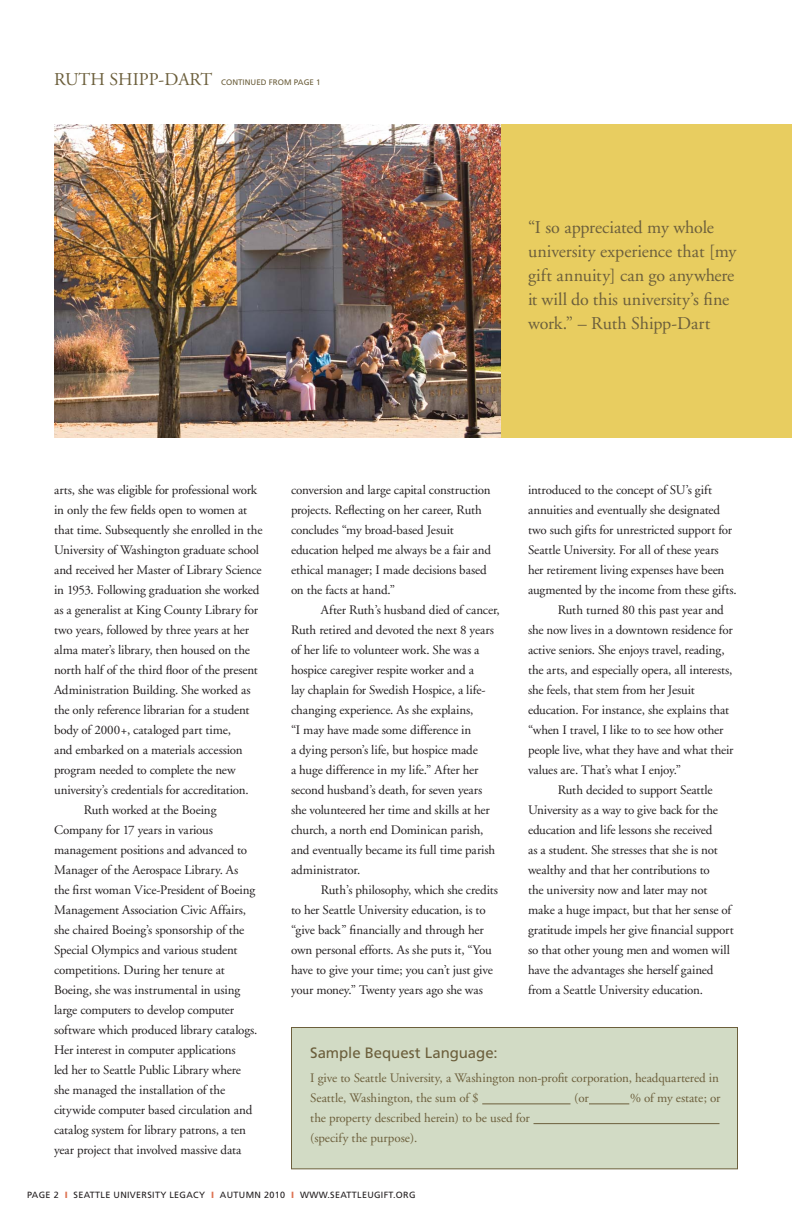
<style>
.page{position:relative;width:792px;height:1224px;background:#fff}
.page>*{position:absolute;margin:0;border:0;box-sizing:border-box;transform-origin:0 0}
.t1{font:18px/24px "Adobe Garamond";color:#6c5f3c}
.t2{font:15px "Frutiger";letter-spacing:-.005em;color:#6c5f3c}
.t3{font:13px/20px "Adobe Garamond";letter-spacing:-.01em;color:#231f20}
.t4{font:13px/20px "Adobe Garamond";letter-spacing:-.005em;color:#6c5f3c}
.t5{font:9px "Frutiger";letter-spacing:.035em;color:#231f20}
.t6{font:8px "Frutiger";color:#6c5f3c}
.s1{font-weight:900;color:#de7656}
</style>
<div class="page">
<div style="left:501px;top:124px;width:291px;height:313px;background:#e8cd60"></div>
<img style="left:54px;top:124px;width:447px;height:313px">
<div style="left:292px;top:1028px;width:446px;height:141px;background:#d2dbc5"></div>
<div style="left:291px;top:1027px;width:447px;height:142px;border:1px solid #6c5f3c"></div>
<hr style="left:482px;top:1104px;width:88px;height:1px;background:#6c5f3c">
<hr style="left:534px;top:1123px;width:186px;height:1px;background:#6c5f3c">
<hr style="left:589px;top:1104px;width:40px;height:1px;background:#6c5f3c">
<h1 class="t1" style="left:54px;top:69px;width:160px">RUTH SHIPP-DART</h1>
<p class="t6" style="left:221px;top:79px;width:101px">CONTINUED FROM PAGE 1</p>
<h1 class="t1" style="left:528px;top:217px;width:210px">“I so appreciated my whole university experience that [my gift annuity] can go anywhere it will do this university’s fine work.” – Ruth Shipp-Dart</h1>
<p class="t3" style="left:54px;top:481px;width:205px">arts, she was eligible for professional work</p>
<p class="t3" style="left:54px;top:501px;width:195px">in only the few fields open to women at</p>
<p class="t3" style="left:54px;top:521px;width:210px">that time. Subsequently she enrolled in the</p>
<p class="t3" style="left:54px;top:541px;width:207px">University of Washington graduate school</p>
<p class="t3" style="left:54px;top:561px;width:209px">and received her Master of Library Science</p>
<p class="t3" style="left:54px;top:581px;width:207px">in 1953. Following graduation she worked</p>
<p class="t3" style="left:54px;top:601px;width:206px">as a generalist at King County Library for</p>
<p class="t3" style="left:54px;top:621px;width:197px">two years, followed by three years at her</p>
<p class="t3" style="left:54px;top:641px;width:197px">alma mater’s library, then housed on the</p>
<p class="t3" style="left:54px;top:661px;width:205px">north half of the third floor of the present</p>
<p class="t3" style="left:54px;top:681px;width:198px">Administration Building. She worked as</p>
<p class="t3" style="left:54px;top:701px;width:197px">the only reference librarian for a student</p>
<p class="t3" style="left:54px;top:721px;width:179px">body of 2000+, cataloged part time,</p>
<p class="t3" style="left:54px;top:741px;width:190px">and embarked on a materials accession</p>
<p class="t3" style="left:54px;top:761px;width:183px">program needed to complete the new</p>
<p class="t3" style="left:54px;top:781px;width:196px">university’s credentials for accreditation.</p>
<p class="t3" style="left:84px;top:801px;width:134px">Ruth worked at the Boeing</p>
<p class="t3" style="left:54px;top:821px;width:161px">Company for 17 years in various</p>
<p class="t3" style="left:54px;top:841px;width:195px">management positions and advanced to</p>
<p class="t3" style="left:54px;top:861px;width:186px">Manager of the Aerospace Library. As</p>
<p class="t3" style="left:54px;top:881px;width:203px">the first woman Vice-President of Boeing</p>
<p class="t3" style="left:54px;top:901px;width:194px">Management Association Civic Affairs,</p>
<p class="t3" style="left:54px;top:921px;width:192px">she chaired Boeing’s sponsorship of the</p>
<p class="t3" style="left:54px;top:941px;width:185px">Special Olympics and various student</p>
<p class="t3" style="left:54px;top:961px;width:172px">competitions. During her tenure at</p>
<p class="t3" style="left:54px;top:981px;width:188px">Boeing, she was instrumental in using</p>
<p class="t3" style="left:54px;top:1001px;width:182px">large computers to develop computer</p>
<p class="t3" style="left:54px;top:1021px;width:205px">software which produced library catalogs.</p>
<p class="t3" style="left:54px;top:1041px;width:183px">Her interest in computer applications</p>
<p class="t3" style="left:54px;top:1061px;width:188px">led her to Seattle Public Library where</p>
<p class="t3" style="left:54px;top:1081px;width:173px">she managed the installation of the</p>
<p class="t3" style="left:54px;top:1101px;width:200px">citywide computer based circulation and</p>
<p class="t3" style="left:54px;top:1121px;width:193px">catalog system for library patrons, a ten</p>
<p class="t3" style="left:54px;top:1141px;width:189px">year project that involved massive data</p>
<p class="t3" style="left:291px;top:481px;width:201px">conversion and large capital construction projects. Reflecting on her career, Ruth concludes “my broad-based Jesuit education helped me always be a fair and ethical manager; I made decisions based on the facts at hand.”</p>
<p class="t3" style="left:291px;top:601px;width:210px;text-indent:30px">After Ruth’s husband died of cancer, Ruth retired and devoted the next 8 years of her life to volunteer work. She was a hospice caregiver respite worker and a<br>lay chaplain for Swedish Hospice, a life&shy;changing experience. As she explains,<br>“I may have made some difference in<br>a dying person’s life, but hospice made<br>a huge difference in my life.” After her second husband’s death, for seven years she volunteered her time and skills at her church, a north end Dominican parish, and eventually became its full time parish administrator.</p>
<p class="t3" style="left:291px;top:881px;width:208px;text-indent:30px">Ruth’s philosophy, which she credits to her Seattle University education, is to “give back” financially and through her own personal efforts. As she puts it, “You have to give your time; you can’t just give your money.” Twenty years ago she was</p>
<p class="t3" style="left:528px;top:481px;width:185px">introduced to the concept of SU’s gift</p>
<p class="t3" style="left:528px;top:501px;width:194px">annuities and eventually she designated</p>
<p class="t3" style="left:528px;top:521px;width:206px">two such gifts for unrestricted support for</p>
<p class="t3" style="left:528px;top:541px;width:192px">Seattle University. For all of these years</p>
<p class="t3" style="left:528px;top:561px;width:198px">her retirement living expenses have been</p>
<p class="t3" style="left:528px;top:581px;width:210px">augmented by the income from these gifts.</p>
<p class="t3" style="left:558px;top:601px;width:168px">Ruth turned 80 this past year and</p>
<p class="t3" style="left:528px;top:621px;width:206px">she now lives in a downtown residence for</p>
<p class="t3" style="left:528px;top:641px;width:198px">active seniors. She enjoys travel, reading,</p>
<p class="t3" style="left:528px;top:661px;width:206px">the arts, and especially opera, all interests,</p>
<p class="t3" style="left:528px;top:681px;width:168px">she feels, that stem from her Jesuit</p>
<p class="t3" style="left:528px;top:701px;width:203px">education. For instance, she explains that</p>
<p class="t3" style="left:528px;top:721px;width:197px">“when I travel, I like to to see how other</p>
<p class="t3" style="left:528px;top:741px;width:207px">people live, what they have and what their</p>
<p class="t3" style="left:528px;top:761px;width:155px">values are. That’s what I enjoy.”</p>
<p class="t3" style="left:558px;top:781px;width:156px">Ruth decided to support Seattle</p>
<p class="t3" style="left:528px;top:801px;width:191px">University as a way to give back for the</p>
<p class="t3" style="left:528px;top:821px;width:186px">education and life lessons she received</p>
<p class="t3" style="left:528px;top:841px;width:191px">as a student. She stresses that she is not</p>
<p class="t3" style="left:528px;top:861px;width:183px">wealthy and that her contributions to</p>
<p class="t3" style="left:528px;top:881px;width:181px">the university now and later may not</p>
<p class="t3" style="left:528px;top:901px;width:205px">make a huge impact, but that her sense of</p>
<p class="t3" style="left:528px;top:921px;width:207px">gratitude impels her give financial support</p>
<p class="t3" style="left:528px;top:941px;width:203px">so that other young men and women will</p>
<p class="t3" style="left:528px;top:961px;width:187px">have the advantages she herself gained</p>
<p class="t3" style="left:528px;top:981px;width:177px">from a Seattle University education.</p>
<p class="t2" style="left:310px;top:1047px;width:189px">Sample Bequest Language:</p>
<p class="t4" style="left:310px;top:1070px;width:410px">I give to Seattle University, a Washington non-profit corporation, headquartered in<br>Seattle, Washington, the sum of $</p>
<p class="t4" style="left:574px;top:1090px;width:16px">(or</p>
<p class="t4" style="left:630px;top:1090px;width:92px">% of my estate; or</p>
<p class="t4" style="left:310px;top:1110px;width:221px">the property described herein) to be used for (specify the purpose).</p>
<p class="t5" style="left:27px;top:1191px;width:390px">PAGE 2 <span class="s1">I</span> SEATTLE UNIVERSITY LEGACY <span class="s1">I</span> AUTUMN 2010 <span class="s1">I</span> WWW.SEATTLEUGIFT.ORG</p>
</div>
